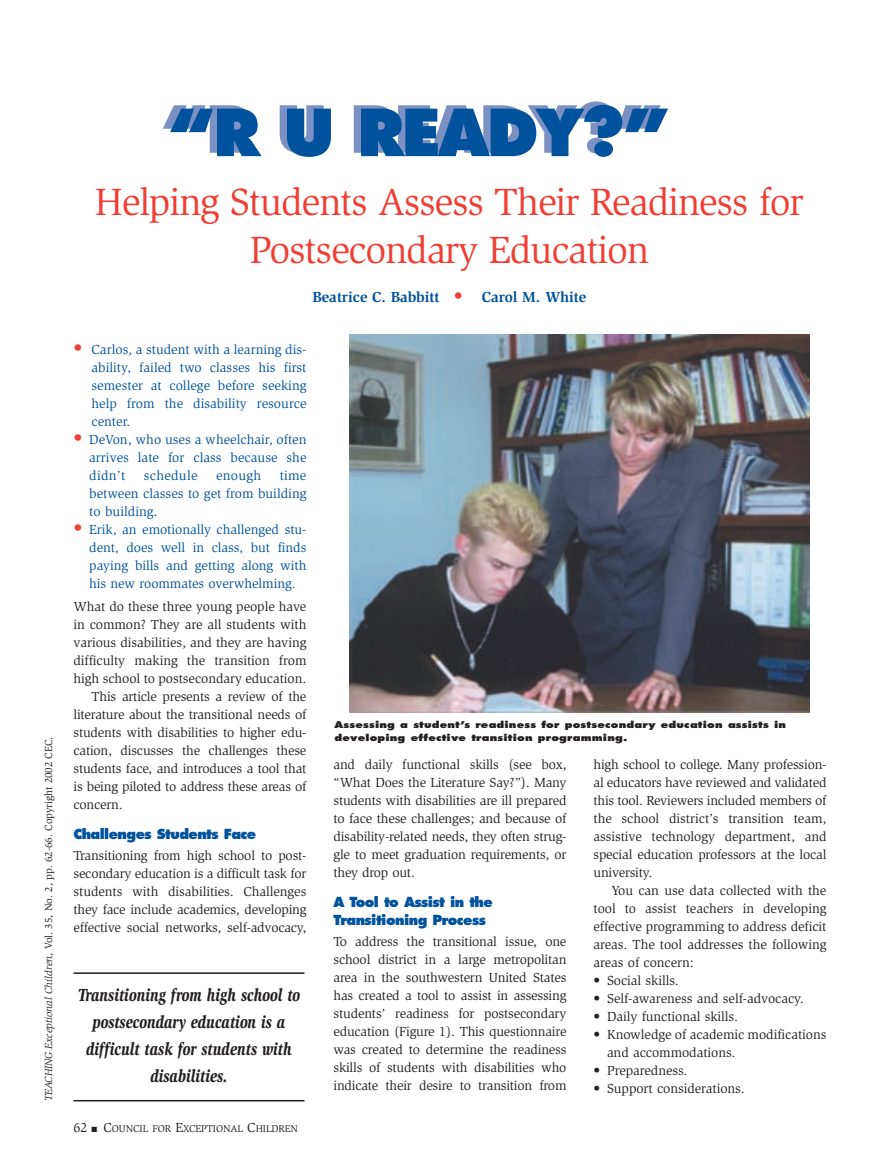
<style>
.page{position:relative;width:891px;height:1175px;background:#fff}
.page>*{position:absolute;margin:0;border:0;box-sizing:border-box;transform-origin:0 0}
.t1{font:800 63px "Futura";letter-spacing:-.05em;color:#00529c}
.t2{font:39px/48px "Slimbach";letter-spacing:-.03em;color:#ef3e33;text-align:center}
.t3{font:italic 900 18px/27px "Slimbach";letter-spacing:-.005em;color:#231f20;text-align:center;scale:.8 1}
.t4{font:700 15px "Slimbach";letter-spacing:-.005em;color:#00529c}
.t5{font:13.5px/18px "Slimbach";letter-spacing:-.015em;color:#231f20;text-align:justify}
.t6{font:13.5px/18px "Slimbach";color:#00529c;text-align:justify}
.t7{font:800 13.5px/18px "Futura";letter-spacing:-.04em;color:#00529c}
.t8{font:13.5px "Slimbach";letter-spacing:.02em;color:#00529c}
.t9{font:10.5px "Slimbach";letter-spacing:-.005em;color:#231f20}
.t10{font:10.2px "Slimbach";letter-spacing:-.005em;color:#231f20}
.t11{font:800 9px/13.5px "Futura";letter-spacing:.015em;color:#231f20;scale:1.2 1}
.s1{font-style:italic}
.s2{font-weight:400;font-size:18px;color:#ef3e33}
.s3{font-size:18px;color:#ef3e33}
.s4{color:#231f20}
.s5{font-size:13.5px}
</style>
<div class="page">
<img style="left:350px;top:334px;width:459px;height:378px">
<hr style="left:74px;top:972px;width:230px;height:2px;background:#231f20">
<hr style="left:74px;top:1100px;width:230px;height:1px;background:#231f20">
<p class="t9" style="left:45px;top:1101px;width:366px;rotate:-90deg"><span class="s1">TEACHING Exceptional Children</span>, Vol. 35, No. 2, pp. 62-66. Copyright 2002 CEC.</p>
<h1 class="t1" style="left:167px;top:105px;width:506px">“R U READY?”</h1>
<h2 class="t2" style="left:95px;top:181px;width:710px">Helping Students Assess Their Readiness for<br>Postsecondary Education</h2>
<p class="t4" style="left:313px;top:291px;width:275px">Beatrice C. Babbitt <span class="s2">•</span> Carol M. White</p>
<p class="t6" style="left:92px;top:341px;width:217px;text-indent:-18px"><span class="s3">•</span> Carlos, a student with a learning dis&shy;ability, failed two classes his first semester at college before seeking help from the disability resource center.</p>
<p class="t6" style="left:89px;top:431px;width:219px;text-indent:-16px"><span class="s3">•</span> DeVon, who uses a wheelchair, often arrives late for class because she didn’t</p>
<p class="t8" style="left:144px;top:470px;width:55px">schedule</p>
<p class="t6" style="left:216px;top:467px;width:47px">enough</p>
<p class="t6" style="left:89px;top:467px;width:219px;text-indent:190px">time between classes to get from building to building<span class="s4">.</span></p>
<p class="t6" style="left:89px;top:521px;width:219px;text-indent:-16px"><span class="s3">•</span> Erik, an emotionally challenged stu&shy;dent, does well in class, but finds paying bills and getting along with his new roommates overwhelming.</p>
<p class="t5" style="left:73px;top:598px;width:234px">What do these three young people have</p>
<p class="t5" style="left:73px;top:616px;width:234px">in common? They are all students with</p>
<p class="t5" style="left:73px;top:634px;width:235px">various disabilities, and they are having</p>
<p class="t5" style="left:73px;top:652px;width:234px">difficulty making the transition from</p>
<p class="t5" style="left:73px;top:670px;width:234px">high school to postsecondary education.</p>
<p class="t5" style="left:91px;top:688px;width:216px">This article presents a review of the</p>
<p class="t5" style="left:73px;top:706px;width:234px">literature about the transitional needs of</p>
<p class="t5" style="left:73px;top:724px;width:234px">students with disabilities to higher edu-</p>
<p class="t5" style="left:73px;top:742px;width:234px">cation, discusses the challenges these</p>
<p class="t5" style="left:73px;top:760px;width:234px">students face, and introduces a tool that</p>
<p class="t5" style="left:73px;top:778px;width:234px">is being piloted to address these areas of</p>
<p class="t5" style="left:73px;top:796px;width:51px">concern.</p>
<p class="t7" style="left:73px;top:825px;width:184px">Challenges Students Face</p>
<p class="t5" style="left:73px;top:847px;width:235px">Transitioning from high school to post&shy;secondary education is a difficult task for students with disabilities. Challenges they face include academics, developing effective social networks, self-advocacy,</p>
<h3 class="t3" style="left:78px;top:982px;width:280px">Transitioning from high school to postsecondary education is a difficult task for students with disabilities.</h3>
<p class="t10" style="left:74px;top:1124px;width:226px"><span class="s5">62</span> ■ <span class="s5">C</span>OUNCIL FOR <span class="s5">E</span>XCEPTIONAL <span class="s5">C</span>HILDREN</p>
<p class="t11" style="left:334px;top:718px;width:378px">Assessing a student’s readiness for postsecondary education assists in developing effective transition programming.</p>
<p class="t5" style="left:334px;top:756px;width:235px">and daily functional skills (see box, “What Does the Literature Say?”). Many students with disabilities are ill prepared to face these challenges; and because of disability-related needs, they often strug&shy;gle to meet graduation requirements, or they drop out.</p>
<p class="t7" style="left:334px;top:893px;width:161px">A Tool to Assist in the<br>Transitioning Process</p>
<p class="t5" style="left:334px;top:933px;width:235px">To address the transitional issue, one school district in a large metropolitan area in the southwestern United States has created a tool to assist in assessing students’ readiness for postsecondary education (Figure 1). This questionnaire was created to determine the readiness skills of students with disabilities who indicate their desire to transition from</p>
<p class="t5" style="left:594px;top:756px;width:235px">high school to college. Many profession&shy;al educators have reviewed and validated this tool. Reviewers included members of the school district’s transition team, assistive technology department, and special education professors at the local university.</p>
<p class="t5" style="left:594px;top:882px;width:235px;text-indent:18px">You can use data collected with the tool to assist teachers in developing effective programming to address deficit areas. The tool addresses the following areas of concern:</p>
<p class="t5" style="left:594px;top:972px;width:87px">• Social skills.</p>
<p class="t5" style="left:594px;top:990px;width:212px">• Self-awareness and self-advocacy.</p>
<p class="t5" style="left:594px;top:1008px;width:146px">• Daily functional skills.</p>
<p class="t5" style="left:607px;top:1026px;width:221px;text-indent:-14px">• Knowledge of academic modifications and accommodations.</p>
<p class="t5" style="left:594px;top:1062px;width:96px">• Preparedness.</p>
<p class="t5" style="left:594px;top:1080px;width:153px">• Support considerations.</p>
</div>
